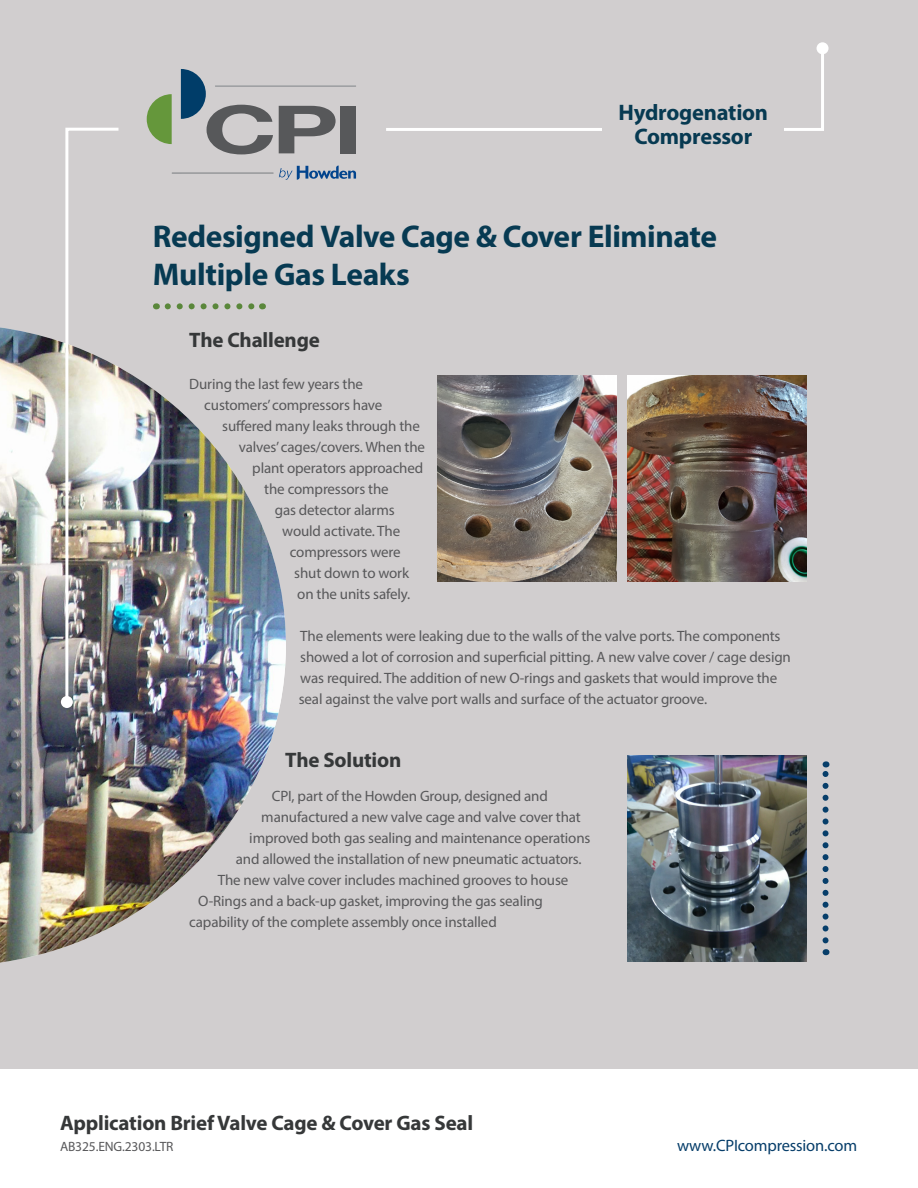
<style>
.page{position:relative;width:918px;height:1188px;background:#fff}
.page>*{position:absolute;margin:0;border:0;box-sizing:border-box;transform-origin:0 0}
.t1{font:700 31.5px/37.8px "Myriad Pro";letter-spacing:-.015em;color:#073a52}
.t2{font:700 22.5px/24px "Myriad Pro";letter-spacing:-.015em;color:#073a52;text-align:center}
.t3{font:700 21px "Myriad Pro";letter-spacing:-.01em;color:#363839}
.t4{font:16.5px "Myriad Pro";letter-spacing:-.01em;color:#073e6a}
.t5{font:15px/21px "Myriad Pro";letter-spacing:-.01em;color:#58585a}
.t6{font:13.5px "Myriad Pro";letter-spacing:-.01em;color:#58585a}
</style>
<div class="page">
<div style="left:0;top:0;width:918px;height:1068px;background:#d1cecf"></div>
<svg style="left:386px;top:45px;width:440px;height:86px"></svg>
<div style="left:817px;top:42px;width:12px;height:12px;background:#fff;border-radius:50%"></div>
<div style="left:603px;top:30px;width:181px;height:144px;background:#d1cecf"></div>
<img style="left:0;top:327px;width:286px;height:636px">
<img style="left:64px;top:127px;width:58px;height:578px">
<div style="left:61px;top:696px;width:12px;height:12px;background:#fff;border-radius:50%"></div>
<svg style="left:168px;top:303px;width:87px;height:6px"></svg>
<hr style="left:172px;top:172px;width:102px;height:2px;background:#939598">
<svg style="left:279px;top:166px;width:77px;height:14px"></svg>
<hr style="left:215px;top:85px;width:141px;height:2px;background:#939598">
<svg style="left:147px;top:94px;width:25px;height:50px"></svg>
<svg style="left:181px;top:69px;width:92px;height:85px"></svg>
<svg style="left:279px;top:106px;width:57px;height:47px"></svg>
<div style="left:340px;top:106px;width:16px;height:47px;background:#57585a"></div>
<svg style="left:823px;top:761px;width:6px;height:179px"></svg>
<img style="left:438px;top:376px;width:179px;height:206px">
<img style="left:627px;top:376px;width:180px;height:206px">
<img style="left:627px;top:755px;width:180px;height:206px">
<p class="t2" style="left:619px;top:100px;width:151px">Hydrogenation<br>Compressor</p>
<p class="t1" style="left:153px;top:216px;width:566px">Redesigned Valve Cage &amp; Cover Eliminate<br>Multiple Gas Leaks</p>
<p class="t3" style="left:189px;top:326px;width:132px">The Challenge</p>
<p class="t5" style="left:189px;top:373px;width:175px">During the last few years the</p>
<p class="t5" style="left:204px;top:394px;width:180px">customers’ compressors have</p>
<p class="t5" style="left:222px;top:415px;width:199px">suffered many leaks through the</p>
<p class="t5" style="left:239px;top:436px;width:188px">valves’ cages/covers. When the</p>
<p class="t5" style="left:252px;top:457px;width:172px">plant operators approached</p>
<p class="t5" style="left:264px;top:478px;width:126px">the compressors the</p>
<p class="t5" style="left:275px;top:499px;width:121px">gas detector alarms</p>
<p class="t5" style="left:282px;top:520px;width:119px">would activate. The</p>
<p class="t5" style="left:290px;top:541px;width:112px">compressors were</p>
<p class="t5" style="left:294px;top:562px;width:116px">shut down to work</p>
<p class="t5" style="left:297px;top:583px;width:115px">on the units safely.</p>
<p class="t5" style="left:299px;top:625px;width:494px">The elements were leaking due to the walls of the valve ports. The components showed a lot of corrosion and superficial pitting. A new valve cover / cage design was required. The addition of new O-rings and gaskets that would improve the seal against the valve port walls and surface of the actuator groove.</p>
<p class="t3" style="left:285px;top:746px;width:118px">The Solution</p>
<p class="t5" style="left:272px;top:785px;width:278px">CPI, part of the Howden Group, designed and</p>
<p class="t5" style="left:261px;top:806px;width:321px">manufactured a new valve cage and valve cover that</p>
<p class="t5" style="left:249px;top:827px;width:343px">improved both gas sealing and maintenance operations</p>
<p class="t5" style="left:236px;top:848px;width:347px">and allowed the installation of new pneumatic actuators.</p>
<p class="t5" style="left:218px;top:869px;width:352px">The new valve cover includes machined grooves to house</p>
<p class="t5" style="left:198px;top:890px;width:346px">O-Rings and a back-up gasket, improving the gas sealing</p>
<p class="t5" style="left:189px;top:911px;width:309px">capability of the complete assembly once installed</p>
<p class="t3" style="left:60px;top:1109px;width:415px">Application Brief Valve Cage &amp; Cover Gas Seal</p>
<p class="t6" style="left:60px;top:1138px;width:115px">AB325.ENG.2303.LTR</p>
<p class="t4" style="left:677px;top:1135px;width:182px">www.CPIcompression.com</p>
</div>
